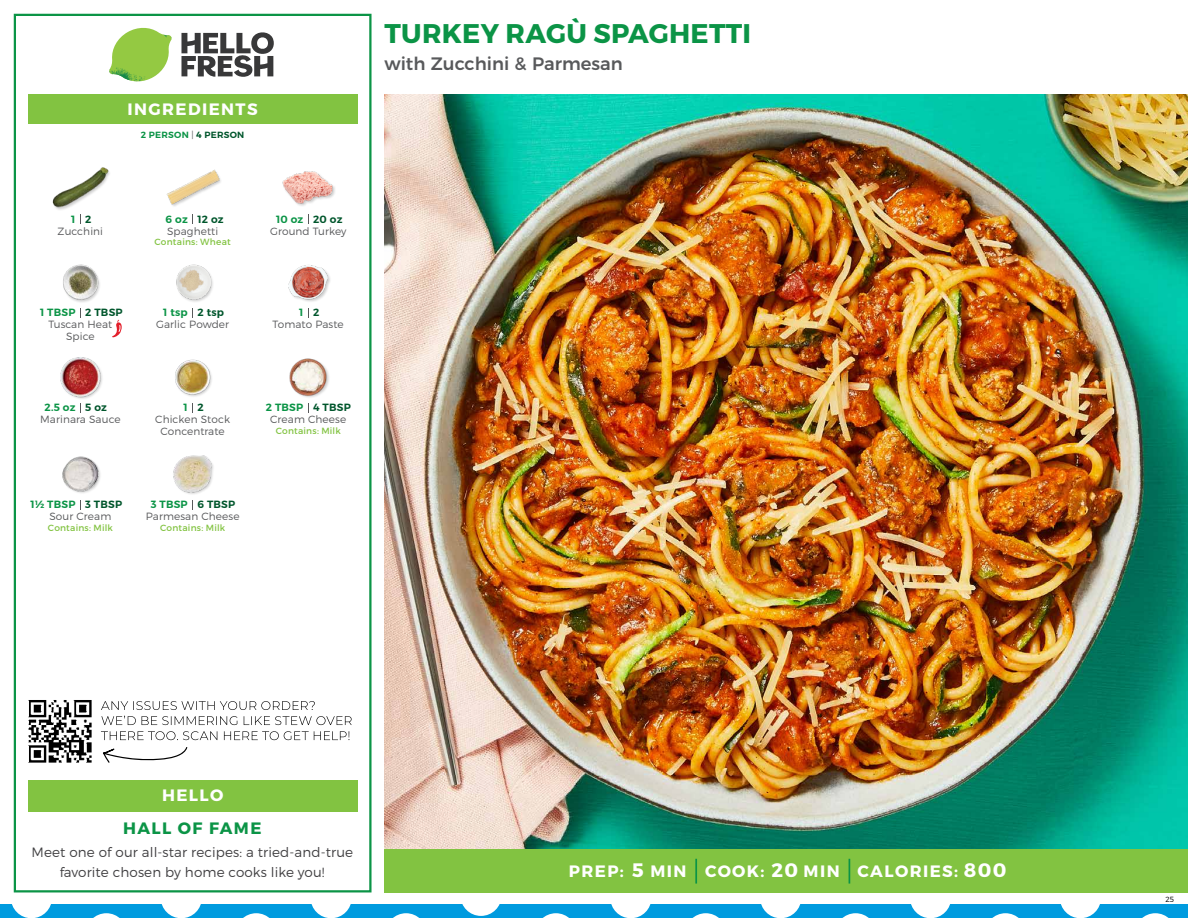
<style>
.page{position:relative;width:1188px;height:918px;background:#fff}
.page>*{position:absolute;margin:0;border:0;box-sizing:border-box;transform-origin:0 0}
.t1{font:700 27px "Montserrat";letter-spacing:.01em;color:#0b9446}
.t2{font:700 19.5px "Montserrat";color:#fff}
.t3{font:500 18px "Montserrat";color:#58595b}
.t4{font:700 16.5px "Montserrat";letter-spacing:.085em;color:#fff}
.t5{font:700 16.5px "Montserrat";letter-spacing:.085em;color:#0b9446}
.t6{font:300 13.5px/19.5px "Montserrat";letter-spacing:.01em;color:#414042;text-align:center}
.t7{font:300 10.5px/12px "Montserrat";letter-spacing:.01em;color:#58595b;text-align:center}
.t8{font:600 10.5px "Montserrat";letter-spacing:.02em;color:#0b9446}
.t9{font:600 10.5px "Montserrat";letter-spacing:.02em;color:#00562c}
.t10{font:9px "Montserrat";letter-spacing:.02em;color:#82c341}
.t11{font:600 9px "Montserrat";letter-spacing:.03em;color:#0b9446}
.t12{font:300 7.5px "Montserrat";color:#000}
.s1{font-weight:300;color:#58595b}
.s2{color:#00562c}
.s3{font-size:19.5px}
</style>
<div class="page">
<div style="left:0;top:904px;width:1188px;height:14px;background:#009bdf"></div>
<div style="left:11px;top:877px;width:41px;height:41px;background:#fff;border-radius:50%"></div>
<svg style="left:93px;top:913px;width:27px;height:5px"></svg>
<div style="left:161px;top:877px;width:41px;height:41px;background:#fff;border-radius:50%"></div>
<svg style="left:243px;top:913px;width:27px;height:5px"></svg>
<div style="left:311px;top:877px;width:41px;height:41px;background:#fff;border-radius:50%"></div>
<div style="left:460px;top:875px;width:42px;height:41px;background:#fff;border-radius:50%"></div>
<svg style="left:393px;top:913px;width:26px;height:5px"></svg>
<svg style="left:543px;top:913px;width:26px;height:5px"></svg>
<div style="left:610px;top:877px;width:41px;height:41px;background:#fff;border-radius:50%"></div>
<svg style="left:692px;top:913px;width:27px;height:5px"></svg>
<div style="left:760px;top:877px;width:41px;height:41px;background:#fff;border-radius:50%"></div>
<svg style="left:842px;top:913px;width:27px;height:5px"></svg>
<div style="left:910px;top:877px;width:41px;height:41px;background:#fff;border-radius:50%"></div>
<svg style="left:992px;top:913px;width:27px;height:5px"></svg>
<div style="left:1060px;top:877px;width:41px;height:41px;background:#fff;border-radius:50%"></div>
<svg style="left:1142px;top:913px;width:27px;height:5px"></svg>
<div style="left:384px;top:849px;width:804px;height:43px;background:#82c341"></div>
<svg style="left:181px;top:32px;width:93px;height:45px"></svg>
<svg style="left:114px;top:28px;width:55px;height:36px"></svg>
<img style="left:143px;top:28px;width:29px;height:24px">
<img style="left:112px;top:48px;width:54px;height:10px">
<img style="left:109px;top:52px;width:55px;height:30px">
<img style="left:142px;top:58px;width:24px;height:23px">
<div style="left:28px;top:94px;width:330px;height:30px;background:#82c341"></div>
<div style="left:14px;top:14px;width:358px;height:878px;border:2px solid #0b9446"></div>
<div style="left:28px;top:780px;width:330px;height:32px;background:#82c341"></div>
<img style="left:176px;top:264px;width:37px;height:38px">
<img style="left:288px;top:265px;width:42px;height:37px">
<img style="left:166px;top:169px;width:55px;height:37px">
<img style="left:282px;top:171px;width:53px;height:35px">
<img style="left:63px;top:264px;width:37px;height:38px">
<div style="left:52px;top:167px;width:59px;height:44px;background:#000;opacity:.2"></div>
<img style="left:52px;top:167px;width:58px;height:42px">
<img style="left:175px;top:359px;width:37px;height:38px">
<img style="left:289px;top:358px;width:40px;height:40px">
<div style="left:61px;top:357px;width:43px;height:44px;background:#000;opacity:.2"></div>
<img style="left:60px;top:357px;width:44px;height:41px">
<img style="left:173px;top:455px;width:41px;height:39px">
<img style="left:62px;top:456px;width:38px;height:37px">
<hr style="left:695px;top:859px;width:2px;height:25px;background:#0b9446">
<svg style="left:849px;top:859px;width:1px;height:25px"></svg>
<svg style="left:112px;top:320px;width:10px;height:17px"></svg>
<img style="left:28px;top:700px;width:64px;height:63px">
<svg style="left:103px;top:747px;width:85px;height:16px"></svg>
<svg style="left:101px;top:731px;width:248px;height:9px"></svg>
<svg style="left:101px;top:716px;width:251px;height:9px"></svg>
<svg style="left:101px;top:701px;width:214px;height:9px"></svg>
<img style="left:384px;top:94px;width:804px;height:755px">
<h3 class="t4" style="left:128px;top:99px;width:132px">INGREDIENTS</h3>
<p class="t11" style="left:141px;top:129px;width:105px">2 PERSON <span class="s1">|</span> <span class="s2">4 PERSON</span></p>
<p class="t8" style="left:71px;top:212px;width:6px">1</p>
<p class="t9" style="left:85px;top:212px;width:8px">2</p>
<p class="t8" style="left:166px;top:212px;width:24px">6 oz</p>
<p class="t8" style="left:276px;top:212px;width:29px">10 oz</p>
<p class="t9" style="left:198px;top:212px;width:28px">12 oz</p>
<p class="t9" style="left:313px;top:212px;width:31px">20 oz</p>
<p class="t7" style="left:58px;top:225px;width:47px">Zucchini</p>
<p class="t7" style="left:167px;top:225px;width:53px">Spaghetti</p>
<p class="t10" style="left:155px;top:237px;width:78px">Contains: Wheat</p>
<p class="t7" style="left:270px;top:225px;width:78px">Ground Turkey</p>
<p class="t8" style="left:40px;top:306px;width:37px">1 TBSP</p>
<p class="t9" style="left:85px;top:306px;width:39px">2 TBSP</p>
<p class="t9" style="left:198px;top:306px;width:28px">2 tsp</p>
<p class="t9" style="left:313px;top:306px;width:8px">2</p>
<p class="t8" style="left:163px;top:306px;width:26px">1 tsp</p>
<p class="t8" style="left:299px;top:306px;width:6px">1</p>
<p class="t7" style="left:48px;top:318px;width:66px">Tuscan Heat<br>Spice</p>
<p class="t7" style="left:156px;top:318px;width:75px">Garlic Powder</p>
<p class="t7" style="left:273px;top:318px;width:73px">Tomato Paste</p>
<p class="t8" style="left:45px;top:401px;width:32px">2.5 oz</p>
<p class="t9" style="left:85px;top:401px;width:23px">5 oz</p>
<p class="t8" style="left:184px;top:401px;width:6px">1</p>
<p class="t8" style="left:266px;top:401px;width:39px">2 TBSP</p>
<p class="t9" style="left:198px;top:401px;width:8px">2</p>
<p class="t9" style="left:313px;top:401px;width:39px">4 TBSP</p>
<p class="t7" style="left:40px;top:413px;width:82px">Marinara Sauce</p>
<p class="t7" style="left:155px;top:413px;width:76px">Chicken Stock<br>Concentrate</p>
<p class="t7" style="left:270px;top:413px;width:78px">Cream Cheese</p>
<p class="t10" style="left:276px;top:425px;width:67px">Contains: Milk</p>
<p class="t8" style="left:31px;top:498px;width:46px">1½ TBSP</p>
<p class="t9" style="left:85px;top:498px;width:38px">3 TBSP</p>
<p class="t8" style="left:151px;top:498px;width:38px">3 TBSP</p>
<p class="t9" style="left:198px;top:498px;width:39px">6 TBSP</p>
<p class="t7" style="left:49px;top:510px;width:63px">Sour Cream</p>
<p class="t10" style="left:48px;top:523px;width:67px">Contains: Milk</p>
<p class="t7" style="left:146px;top:510px;width:95px">Parmesan Cheese</p>
<p class="t10" style="left:160px;top:523px;width:67px">Contains: Milk</p>
<h1 class="t1" style="left:385px;top:17px;width:368px">TURKEY RAGÙ SPAGHETTI</h1>
<h3 class="t3" style="left:384px;top:49px;width:240px">with Zucchini &amp; Parmesan</h3>
<h3 class="t4" style="left:162px;top:785px;width:63px">HELLO</h3>
<h3 class="t5" style="left:123px;top:818px;width:140px">HALL OF FAME</h3>
<p class="t6" style="left:31px;top:842px;width:323px">Meet one of our all-star recipes: a tried-and-true favorite chosen by home cooks like you!</p>
<h3 class="t4" style="left:569px;top:861px;width:56px">PREP:</h3>
<h3 class="t4" style="left:705px;top:861px;width:136px">COOK: <span class="s3">20</span> MIN</h3>
<h3 class="t4" style="left:858px;top:861px;width:102px">CALORIES:</h3>
<h3 class="t4" style="left:632px;top:861px;width:56px"><span class="s3">5</span> MIN</h3>
<h2 class="t2" style="left:964px;top:858px;width:44px">800</h2>
<p class="t12" style="left:1166px;top:895px;width:10px">25</p>
</div>
